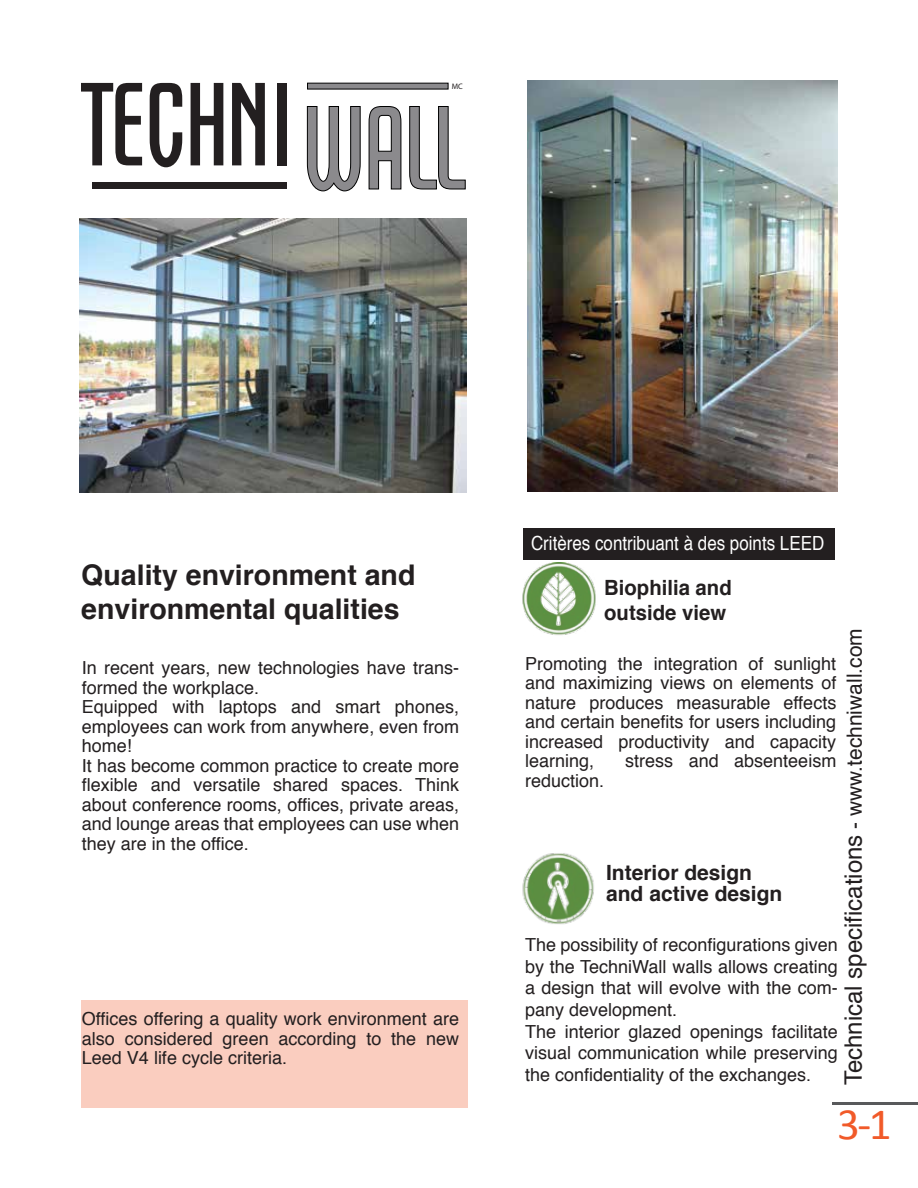
<style>
.page{position:relative;width:918px;height:1188px;background:#fff}
.page>*{position:absolute;margin:0;border:0;box-sizing:border-box;transform-origin:0 0}
.t1{font:45px "Calibri";color:#f15a29}
.t2{font:700 28.5px/34.2px "Helvetica";color:#231f20}
.t3{font:24px "Helvetica";color:#231f20}
.t4{font:700 21px/25.2px "Helvetica";color:#231f20}
.t5{font:19.5px "Helvetica";color:#fff;scale:.87 1}
.t6{font:18px/19.5px "Helvetica";color:#231f20;text-align:justify}
.t7{font:7.95px "Myriad Pro";color:#231f20}
.s1{font-size:21px}
</style>
<div class="page">
<div style="left:81px;top:1000px;width:386px;height:107px;background:#facdbf"></div>
<hr style="left:832px;top:1103px;width:86px;height:2px;background:#58595b">
<img style="left:522px;top:563px;width:74px;height:72px">
<img style="left:522px;top:853px;width:72px;height:71px">
<svg style="left:81px;top:83px;width:61px;height:82px"></svg>
<svg style="left:150px;top:83px;width:32px;height:84px"></svg>
<svg style="left:191px;top:83px;width:32px;height:82px"></svg>
<svg style="left:232px;top:83px;width:33px;height:82px"></svg>
<div style="left:277px;top:83px;width:9px;height:82px;background:#231f20"></div>
<svg style="left:307px;top:106px;width:53px;height:85px"></svg>
<svg style="left:369px;top:106px;width:32px;height:83px"></svg>
<svg style="left:410px;top:106px;width:55px;height:83px"></svg>
<div style="left:92px;top:182px;width:194px;height:7px;background:#231f20"></div>
<svg style="left:307px;top:83px;width:141px;height:6px"></svg>
<img style="left:528px;top:81px;width:309px;height:410px">
<img style="left:80px;top:219px;width:386px;height:273px">
<div style="left:523px;top:528px;width:312px;height:31px;background:#231f20"></div>
<p class="t7" style="left:452px;top:81px;width:13px">MC</p>
<h2 class="t2" style="left:81px;top:558px;width:336px">Quality environment and environmental qualities</h2>
<p class="t6" style="left:82px;top:659px;width:379px;text-align:left">In recent years, new technologies have trans&shy;formed the workplace.<br>Equipped with laptops and smart phones, employees can work from anywhere, even from home!<br>It has become common practice to create more flexible and versatile shared spaces. Think about conference rooms, offices, private areas, and lounge areas that employees can use when they are in the office.</p>
<p class="t6" style="left:82px;top:1010px;width:379px">Offices offering a quality work environment are also considered green according to the new Leed V4 life cycle criteria.</p>
<p class="t5" style="left:531px;top:528px;width:339px">Critères contribuant à des points LEED</p>
<p class="t4" style="left:604px;top:575px;width:129px">Biophilia and outside view</p>
<h3 class="t3" style="left:835px;top:1085px;width:459px;rotate:-90deg">Technical specifications <span class="s1">- www.techniwall.com</span></h3>
<p class="t6" style="left:525px;top:654px;width:313px">Promoting the integration of sunlight and maximizing views on elements of nature produces measurable effects and certain benefits for users including increased productivity and capacity learning,</p>
<p class="t6" style="left:625px;top:752px;width:213px">stress and absenteeism</p>
<p class="t6" style="left:525px;top:771px;width:81px">reduction.</p>
<p class="t4" style="left:606px;top:862px;width:178px;line-height:21px">Interior design and active design</p>
<p class="t6" style="left:525px;top:935px;width:314px;line-height:21.6px;text-align:left">The possibility of reconfigurations given by the TechniWall walls allows creating a design that will evolve with the com&shy;pany development.<br>The interior glazed openings facilitate visual communication while preserving the confidentiality of the exchanges.</p>
<h1 class="t1" style="left:837px;top:1096px;width:56px">3-1</h1>
</div>
